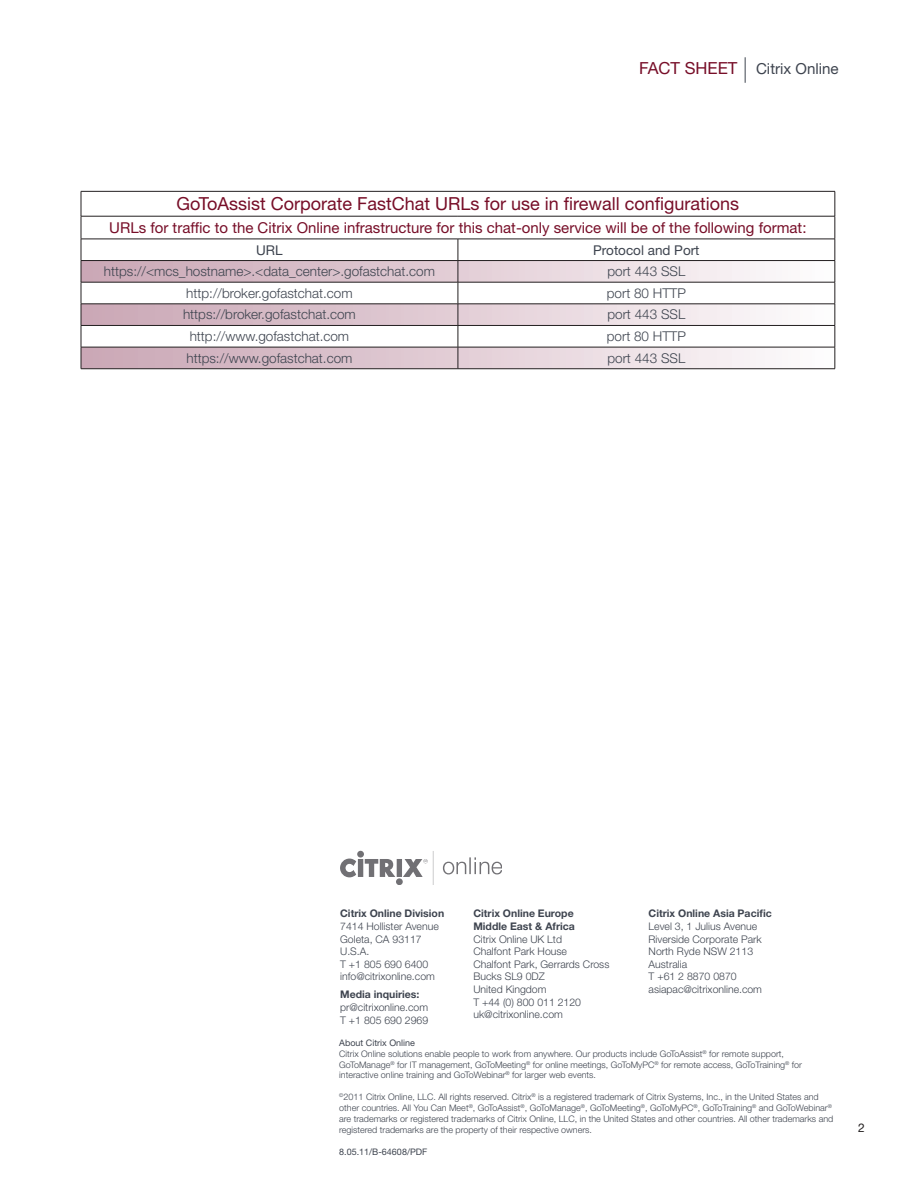
<style>
.page{position:relative;width:918px;height:1188px;background:#fff}
.page>*{position:absolute;margin:0;border:0;box-sizing:border-box;transform-origin:0 0}
.Secondary_Sub_heads{font:18px "Helvetica Neue LT Pro";color:#770e28}
.t1{font:15.15px "Helvetica Neue LT Pro";color:#3e444f}
.Secondary_Sub_heads-2{font:15px "Helvetica Neue LT Pro";color:#770e28}
.Body_Copy{font:300 13.5px "Helvetica Neue LT Pro";color:#3e444f}
.Body_Copy-2{font:13.5px "Helvetica Neue LT Pro";color:#3e444f}
.Figure_copy{font:12px "Helvetica Neue LT Pro";color:#231f20}
._15-Contact_info_tex{font:300 10.5px "Helvetica Neue LT Pro";color:#3e444f}
._15-Contact_info_tex-2{font:700 10.5px/12.6px "Helvetica Neue LT Pro";color:#3e444f}
._14-Contact_info_tit{font:700 10.5px "Helvetica Neue LT Pro";color:#3e444f}
.t2{font:300 9px/10.8px "Helvetica Neue LT Pro";color:#3e444f}
.t3{font:9px "Helvetica Neue LT Pro";color:#3e444f}
.s1{font-size:16.65px;color:#770e28}
.s2{font-weight:400}
</style>
<div class="page">
<svg style="left:745px;top:57px;width:1px;height:26px"></svg>
<svg style="left:340px;top:851px;width:162px;height:34px"></svg>
<svg style="left:82px;top:261px;width:753px;height:107px"></svg>
<hr style="left:81px;top:191px;width:377px;height:1px;background:#231f20">
<hr style="left:458px;top:191px;width:377px;height:1px;background:#231f20">
<hr style="left:81px;top:216px;width:377px;height:1px;background:#231f20">
<hr style="left:458px;top:216px;width:377px;height:1px;background:#231f20">
<hr style="left:81px;top:239px;width:377px;height:1px;background:#231f20">
<hr style="left:458px;top:239px;width:377px;height:1px;background:#231f20">
<hr style="left:81px;top:260px;width:377px;height:1px;background:#231f20">
<hr style="left:458px;top:260px;width:377px;height:1px;background:#231f20">
<hr style="left:81px;top:282px;width:377px;height:1px;background:#231f20">
<hr style="left:458px;top:282px;width:377px;height:1px;background:#231f20">
<hr style="left:81px;top:304px;width:377px;height:1px;background:#231f20">
<hr style="left:458px;top:304px;width:377px;height:1px;background:#231f20">
<hr style="left:81px;top:325px;width:377px;height:1px;background:#231f20">
<hr style="left:458px;top:325px;width:377px;height:1px;background:#231f20">
<svg style="left:81px;top:192px;width:1px;height:176px"></svg>
<hr style="left:81px;top:347px;width:377px;height:1px;background:#231f20">
<hr style="left:81px;top:368px;width:377px;height:1px;background:#231f20">
<svg style="left:458px;top:239px;width:1px;height:129px"></svg>
<svg style="left:835px;top:192px;width:1px;height:177px"></svg>
<hr style="left:458px;top:347px;width:377px;height:1px;background:#231f20">
<hr style="left:458px;top:368px;width:377px;height:1px;background:#231f20">
<p class="t1" style="left:639px;top:60px;width:201px"><span class="s1">FACT SHEET</span> Citrix Online</p>
<p class="Secondary_Sub_heads" style="left:177px;top:193px;width:564px">GoToAssist Corporate FastChat URLs for use in firewall configurations</p>
<p class="Secondary_Sub_heads-2" style="left:109px;top:219px;width:699px">URLs for traffic to the Citrix Online infrastructure for this chat-only service will be of the following format:</p>
<p class="Body_Copy-2" style="left:256px;top:242px;width:28px">URL</p>
<p class="Body_Copy-2" style="left:593px;top:242px;width:108px">Protocol and Port</p>
<p class="Body_Copy" style="left:104px;top:263px;width:333px">https://&lt;mcs_hostname&gt;.&lt;data_center&gt;.gofastchat.com</p>
<p class="Body_Copy" style="left:607px;top:263px;width:79px">port 443 SSL</p>
<p class="Body_Copy" style="left:186px;top:285px;width:168px">http://broker.gofastchat.com</p>
<p class="Body_Copy" style="left:607px;top:285px;width:81px">port 80 HTTP</p>
<p class="Body_Copy" style="left:183px;top:306px;width:174px">https://broker.gofastchat.com</p>
<p class="Body_Copy" style="left:607px;top:306px;width:79px">port 443 SSL</p>
<p class="Body_Copy" style="left:190px;top:328px;width:161px">http://www.gofastchat.com</p>
<p class="Body_Copy" style="left:607px;top:328px;width:81px">port 80 HTTP</p>
<p class="Body_Copy" style="left:186px;top:350px;width:168px">https://www.gofastchat.com</p>
<p class="Body_Copy" style="left:607px;top:350px;width:79px">port 443 SSL</p>
<p class="_15-Contact_info_tex-2" style="left:340px;top:907px;width:106px">Citrix Online Division</p>
<p class="_15-Contact_info_tex" style="left:340px;top:920px;width:100px">7414 Hollister Avenue</p>
<p class="_15-Contact_info_tex" style="left:340px;top:932px;width:83px">Goleta, CA 93117</p>
<p class="_15-Contact_info_tex" style="left:340px;top:945px;width:31px">U.S.A.</p>
<p class="_15-Contact_info_tex" style="left:340px;top:958px;width:90px">T +1 805 690 6400</p>
<p class="_15-Contact_info_tex" style="left:340px;top:970px;width:96px">info@citrixonline.com</p>
<p class="_14-Contact_info_tit" style="left:340px;top:988px;width:81px">Media inquiries:</p>
<p class="_15-Contact_info_tex" style="left:340px;top:1001px;width:89px">pr@citrixonline.com</p>
<p class="_15-Contact_info_tex" style="left:340px;top:1013px;width:90px">T +1 805 690 2969</p>
<p class="_15-Contact_info_tex-2" style="left:473px;top:907px;width:103px">Citrix Online Europe<br>Middle East &amp; Africa</p>
<p class="_15-Contact_info_tex" style="left:473px;top:932px;width:90px">Citrix Online UK Ltd</p>
<p class="_15-Contact_info_tex" style="left:473px;top:945px;width:95px">Chalfont Park House</p>
<p class="_15-Contact_info_tex" style="left:473px;top:958px;width:137px">Chalfont Park, Gerrards Cross</p>
<p class="_15-Contact_info_tex" style="left:473px;top:970px;width:73px">Bucks SL9 0DZ</p>
<p class="_15-Contact_info_tex" style="left:473px;top:983px;width:75px">United Kingdom</p>
<p class="_15-Contact_info_tex" style="left:473px;top:995px;width:109px">T +44 (0) 800 011 2120</p>
<p class="_15-Contact_info_tex" style="left:473px;top:1008px;width:91px">uk@citrixonline.com</p>
<p class="_15-Contact_info_tex-2" style="left:649px;top:907px;width:125px">Citrix Online Asia Pacific</p>
<p class="_15-Contact_info_tex" style="left:649px;top:920px;width:110px">Level 3, 1 Julius Avenue</p>
<p class="_15-Contact_info_tex" style="left:649px;top:932px;width:115px">Riverside Corporate Park</p>
<p class="_15-Contact_info_tex" style="left:649px;top:945px;width:106px">North Ryde NSW 2113</p>
<p class="_15-Contact_info_tex" style="left:649px;top:958px;width:40px">Australia</p>
<p class="_15-Contact_info_tex" style="left:649px;top:970px;width:90px">T +61 2 8870 0870</p>
<p class="_15-Contact_info_tex" style="left:649px;top:983px;width:115px">asiapac@citrixonline.com</p>
<p class="t2" style="left:339px;top:1037px;width:464px"><span class="s2">About Citrix Online<br></span>Citrix Online solutions enable people to work from anywhere. Our products include GoToAssist<sup>®</sup> for remote support, GoToManage<sup>®</sup> for IT management, GoToMeeting<sup>®</sup> for online meetings, GoToMyPC<sup>®</sup> for remote access, GoToTraining<sup>®</sup> for interactive online training and GoToWebinar<sup>®</sup> for larger web events.</p>
<p class="t2" style="left:339px;top:1091px;width:496px"><sup>©</sup>2011 Citrix Online, LLC. All rights reserved. Citrix<sup>®</sup> is a registered trademark of Citrix Systems, Inc., in the United States and other countries. All You Can Meet<sup>®</sup>, GoToAssist<sup>®</sup>, GoToManage<sup>®</sup>, GoToMeeting<sup>®</sup>, GoToMyPC<sup>®</sup>, GoToTraining<sup>®</sup> and GoToWebinar<sup>® </sup>are trademarks or registered trademarks of Citrix Online, LLC, in the United States and other countries. All other trademarks and registered trademarks are the property of their respective owners.</p>
<p class="t3" style="left:339px;top:1146px;width:90px">8.05.11/B-64608/PDF</p>
<p class="Figure_copy" style="left:858px;top:1121px;width:8px">2</p>
</div>
